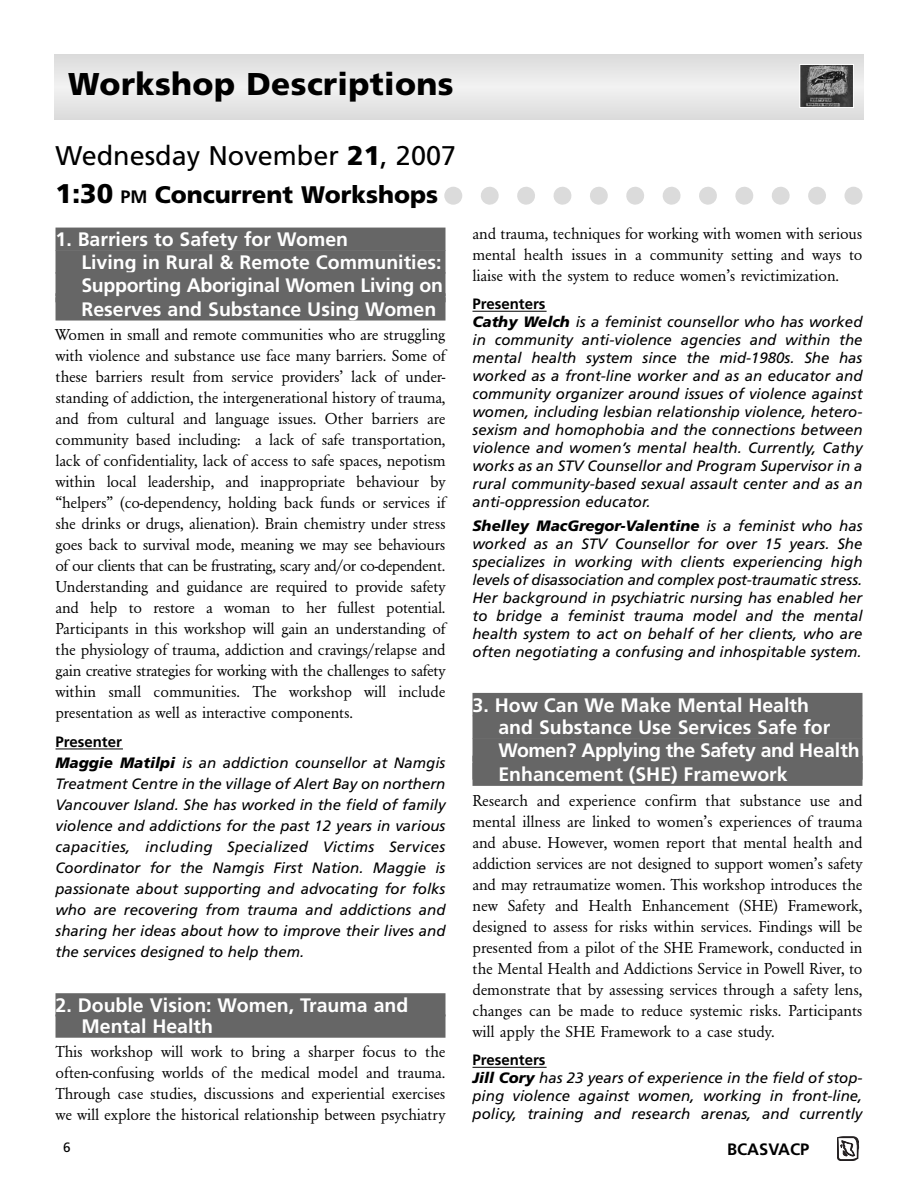
<style>
.page{position:relative;width:918px;height:1188px;background:#fff}
.page>*{position:absolute;margin:0;border:0;box-sizing:border-box;transform-origin:0 0}
.t1{font:900 31.5px "Frutiger";letter-spacing:.01em;color:#000}
.t2{font:27px "Frutiger";color:#000}
.t3{font:900 24px "Frutiger";color:#000}
.t4{font:700 19.5px/23.2px "Frutiger";color:#fff}
.t5{font:16.5px/21px "URW Garamond T";letter-spacing:-.005em;color:#000;text-align:justify}
.t6{font:700 16.5px "Frutiger";color:#000}
.t7{font:italic 15px/18px "Frutiger";color:#000}
.t8{font:13.5px "Frutiger";color:#000}
.s1{font-weight:900}
.s2{font-size:27px}
.s3{font-weight:700;font-size:18px}
.s4{font-weight:700;font-style:normal}
</style>
<div class="page">
<svg style="left:837px;top:1136px;width:22px;height:24px"></svg>
<div style="left:54px;top:54px;width:810px;height:66px;background:#e6e6e6"></div>
<img style="left:802px;top:66px;width:50px;height:40px">
<div style="left:800px;top:64px;width:54px;height:44px;border:1px solid #fff"></div>
<div style="left:56px;top:228px;width:390px;height:23px;background:#666"></div>
<div style="left:56px;top:250px;width:390px;height:24px;background:#666"></div>
<div style="left:56px;top:272px;width:390px;height:24px;background:#666"></div>
<div style="left:56px;top:293px;width:390px;height:9px;background:#666"></div>
<div style="left:56px;top:297px;width:390px;height:24px;background:#666"></div>
<hr style="left:56px;top:749px;width:67px;height:1px;background:#000">
<div style="left:56px;top:993px;width:390px;height:23px;background:#666"></div>
<div style="left:56px;top:1014px;width:390px;height:24px;background:#666"></div>
<hr style="left:472px;top:311px;width:75px;height:1px;background:#000">
<div style="left:472px;top:693px;width:390px;height:23px;background:#666"></div>
<div style="left:472px;top:716px;width:390px;height:23px;background:#666"></div>
<div style="left:472px;top:738px;width:390px;height:24px;background:#666"></div>
<div style="left:472px;top:756px;width:390px;height:24px;background:#666"></div>
<div style="left:472px;top:763px;width:390px;height:23px;background:#666"></div>
<hr style="left:472px;top:1067px;width:75px;height:1px;background:#000">
<svg style="left:444px;top:187px;width:382px;height:18px"></svg>
<svg style="left:844px;top:187px;width:18px;height:18px"></svg>
<h1 class="t1" style="left:68px;top:72px;width:387px">Workshop Descriptions</h1>
<h2 class="t2" style="left:56px;top:144px;width:402px">Wednesday November <span class="s1">21</span>, 2007</h2>
<h3 class="t3" style="left:56px;top:185px;width:384px"><span class="s2">1:30</span> <span class="s3">PM</span> Concurrent Workshops</h3>
<p class="t4" style="left:81px;top:229px;width:363px;text-indent:-26px">1. Barriers to Safety for Women<br>Living in Rural &amp; Remote Communities:<br>Supporting Aboriginal Women Living on Reserves and Substance Using Women</p>
<p class="t5" style="left:56px;top:324px;width:392px">Women in small and remote communities who are struggling with violence and substance use face many barriers. Some of these barriers result from service providers’ lack of under&shy;standing of addiction, the intergenerational history of trauma, and from cultural and language issues. Other barriers are community based including: a lack of safe transportation, lack of confidentiality, lack of access to safe spaces, nepotism within local leadership, and inappropriate behaviour by “helpers” (co-dependency, holding back funds or services if she drinks or drugs, alienation). Brain chemistry under stress goes back to survival mode, meaning we may see behaviours of our clients that can be frustrating, scary and/or co-dependent.<br>Understanding and guidance are required to provide safety and help to restore a woman to her fullest potential.<br>Participants in this workshop will gain an understanding of the physiology of trauma, addiction and cravings/relapse and gain creative strategies for working with the challenges to safety within small communities. The workshop will include presentation as well as interactive components.</p>
<p class="t7" style="left:56px;top:733px;width:392px;line-height:21px"><span class="s4">Presenter<br></span><span class="s1">Maggie Matilpi</span> is an addiction counsellor at Namgis Treatment Centre in the village of Alert Bay on northern Vancouver Island. She has worked in the field of family violence and addictions for the past 12 years in various capacities, including Specialized Victims Services Coordinator for the Namgis First Nation. Maggie is passionate about supporting and advocating for folks who are recovering from trauma and addictions and sharing her ideas about how to improve their lives and the services designed to help them.</p>
<p class="t4" style="left:81px;top:996px;width:328px;line-height:21.3px;text-indent:-26px">2. Double Vision: Women, Trauma and<br>Mental Health</p>
<p class="t5" style="left:56px;top:1041px;width:391px">This workshop will work to bring a sharper focus to the often-confusing worlds of the medical model and trauma.<br>Through case studies, discussions and experiential exercises we will explore the historical relationship between psychiatry</p>
<p class="t5" style="left:473px;top:222px;width:391px">and trauma, techniques for working with women with serious mental health issues in a community setting and ways to liaise with the system to reduce women’s revictimization.</p>
<p class="t7" style="left:472px;top:296px;width:392px"><span class="s4">Presenters<br></span><span class="s1">Cathy Welch</span> is a feminist counsellor who has worked in community anti-violence agencies and within the mental health system since the mid-1980s. She has worked as a front-line worker and as an educator and community organizer around issues of violence against women, including lesbian relationship violence, hetero&shy;sexism and homophobia and the connections between violence and women’s mental health. Currently, Cathy works as an STV Counsellor and Program Supervisor in a rural community-based sexual assault center and as an anti-oppression educator.</p>
<p class="t7" style="left:472px;top:518px;width:392px;text-align:justify"><span class="s1">Shelley MacGregor-Valentine</span> is a feminist who has worked as an STV Counsellor for over 15 years. She specializes in working with clients experiencing high levels of disassociation and complex post-traumatic stress.<br>Her background in psychiatric nursing has enabled her to bridge a feminist trauma model and the mental health system to act on behalf of her clients, who are often negotiating a confusing and inhospitable system.</p>
<p class="t4" style="left:498px;top:695px;width:363px;text-indent:-26px">3. How Can We Make Mental Health<br>and Substance Use Services Safe for Women? Applying the Safety and Health Enhancement (SHE) Framework</p>
<p class="t5" style="left:472px;top:789px;width:392px">Research and experience confirm that substance use and mental illness are linked to women’s experiences of trauma and abuse. However, women report that mental health and addiction services are not designed to support women’s safety and may retraumatize women. This workshop introduces the new Safety and Health Enhancement (SHE) Framework, designed to assess for risks within services. Findings will be presented from a pilot of the SHE Framework, conducted in the Mental Health and Addictions Service in Powell River, to demonstrate that by assessing services through a safety lens, changes can be made to reduce systemic risks. Participants will apply the SHE Framework to a case study.</p>
<p class="t7" style="left:472px;top:1052px;width:392px"><span class="s4">Presenters<br></span><span class="s1">Jill Cory</span> has 23 years of experience in the field of stop&shy;ping violence against women, working in front-line, policy, training and research arenas, and currently</p>
<p class="t8" style="left:63px;top:1142px;width:9px">6</p>
<p class="t6" style="left:727px;top:1143px;width:84px">BCASVACP</p>
</div>
